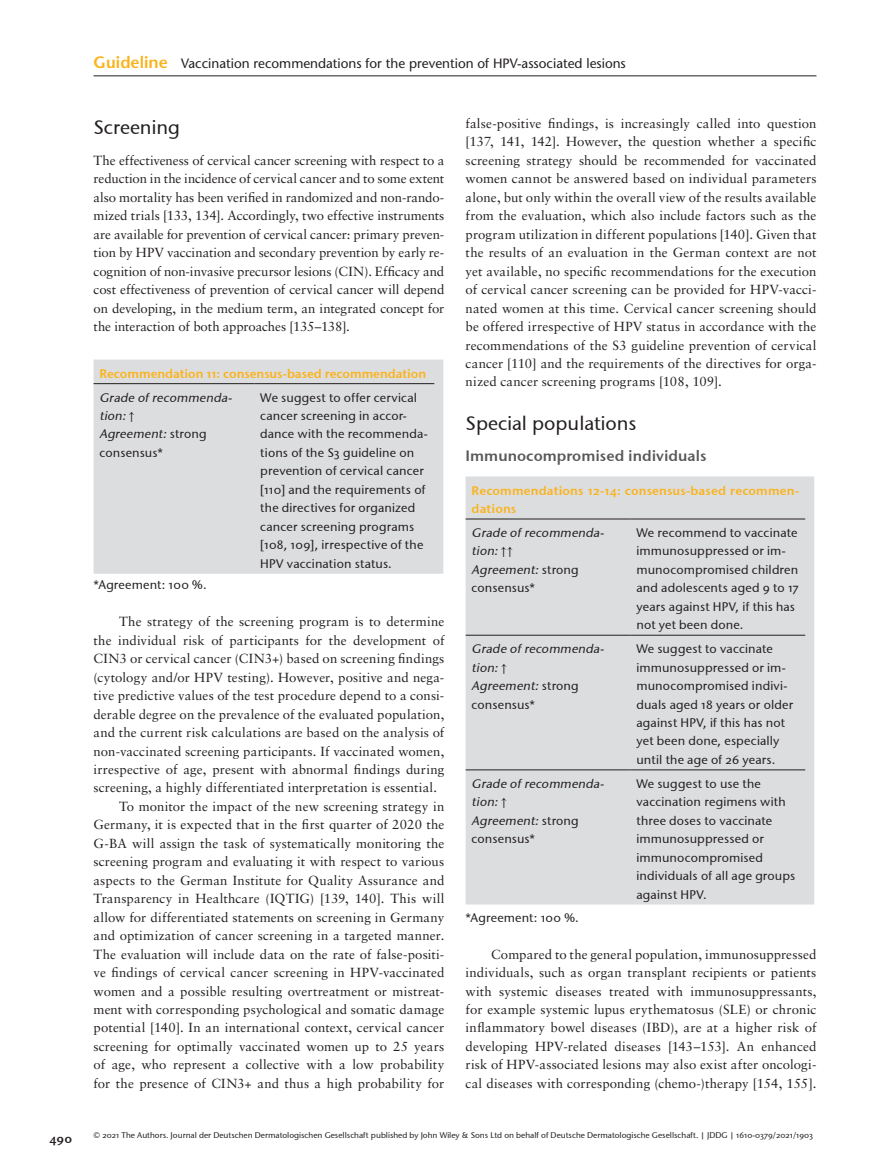
<style>
.page{position:relative;width:893px;height:1174px;background:#fff}
.page>*{position:absolute;margin:0;border:0;box-sizing:border-box;transform-origin:0 0}
.t1{font:19.5px "Stone Sans OSITCTT Medium";color:#231f20}
.t2{font:15px "Stone Sans Sem OSITCTT Semi";color:#57585a}
.t3{font:13.5px "Stone Sans";color:#231f20}
.t4{font:13.2px/18.5px "Sabon";letter-spacing:.01em;color:#231f20;text-align:justify}
.t5{font:12.45px/18.5px "Stone Sans OSITCTT Medium";letter-spacing:.015em;color:#231f20}
.t6{font:italic 12.45px/18.5px "Stone Sans OSITCTT Medium";color:#231f20}
.t7{font:12.45px/18.5px "Stone Sans Sem OSITCTT Semi";color:#fbb31b}
.t8{font:12.45px "Stone Sans Sem OSITCTT Semi";color:#231f20}
.t9{font:8.25px "Stone Sans OSITCTT Medium";color:#231f20}
.s1{font-weight:600;font-size:16.5px;color:#fbb31b}
.s2{font-family:"STIX";font-style:normal}
.s3{font-style:normal}
</style>
<div class="page">
<hr style="left:94px;top:76px;width:722px;height:1px;background:#231f20">
<div style="left:94px;top:359px;width:349px;height:214px;background:#dcdddf"></div>
<hr style="left:94px;top:383px;width:160px;height:1px;background:#231f20">
<hr style="left:254px;top:383px;width:180px;height:1px;background:#231f20">
<div style="left:466px;top:476px;width:348px;height:428px;background:#dcdddf"></div>
<hr style="left:466px;top:518px;width:164px;height:1px;background:#231f20">
<hr style="left:630px;top:518px;width:175px;height:1px;background:#231f20">
<hr style="left:466px;top:635px;width:164px;height:1px;background:#231f20">
<hr style="left:630px;top:635px;width:175px;height:1px;background:#231f20">
<hr style="left:466px;top:769px;width:164px;height:1px;background:#231f20">
<hr style="left:630px;top:769px;width:175px;height:1px;background:#231f20">
<p class="t8" style="left:49px;top:1131px;width:24px">490</p>
<p class="t3" style="left:94px;top:55px;width:534px"><span class="s1">Guideline</span> Vaccination recommendations for the prevention of HPV-associated lesions</p>
<h1 class="t1" style="left:94px;top:115px;width:88px">Screening</h1>
<p class="t4" style="left:94px;top:151px;width:352px">The effectiveness of cervical cancer screening with respect to a reduction in the incidence of cervical cancer and to some extent also mortality has been verified in randomized and non-rando&shy;mized trials [133, 134]. Accordingly, two effective instruments are available for prevention of cervical cancer: primary preven&shy;tion by HPV vaccination and secondary prevention by early re&shy;cognition of non-invasive precursor lesions (CIN). Efficacy and cost effectiveness of prevention of cervical cancer will depend on developing, in the medium term, an integrated concept for the interaction of both approaches [135–138].</p>
<p class="t7" style="left:100px;top:364px;width:328px">Recommendation 11: consensus-based recommendation</p>
<p class="t6" style="left:100px;top:388px;width:133px">Grade ofrecommenda&shy;tion: <span class="s2">↑<br></span>Agreement:<span class="s3">s t ro n g consensus*</span></p>
<p class="t5" style="left:260px;top:388px;width:169px">We suggest to offer cervical cancer screening in accor&shy;dance with the recommenda&shy;tions of the S3 guideline on prevention of cervical cancer [110] and the requirements of the directives for organized cancer screening programs [108, 109], irrespective of the<br>HPV vaccination status.</p>
<p class="t5" style="left:94px;top:576px;width:115px">*Agreement: 100 %.</p>
<p class="t4" style="left:119px;top:612px;width:327px">The strategy of the screening program is to determine</p>
<p class="t4" style="left:94px;top:631px;width:352px">the individual risk of participants for the development of</p>
<p class="t4" style="left:94px;top:649px;width:352px">CIN3 or cervical cancer (CIN3+) based on screening findings</p>
<p class="t4" style="left:94px;top:668px;width:352px">(cytology and/or HPV testing). However, positive and nega-</p>
<p class="t4" style="left:94px;top:686px;width:352px">tive predictive values of the test procedure depend to a consi-</p>
<p class="t4" style="left:94px;top:704px;width:352px">derable degree on the prevalence of the evaluated population,</p>
<p class="t4" style="left:94px;top:723px;width:352px">and the current risk calculations are based on the analysis of</p>
<p class="t4" style="left:94px;top:741px;width:352px">non-vaccinated screening participants. If vaccinated women,</p>
<p class="t4" style="left:94px;top:760px;width:352px">irrespective of age, present with abnormal findings during</p>
<p class="t4" style="left:94px;top:778px;width:345px">screening, a highly differentiated interpretation is essential.</p>
<p class="t4" style="left:119px;top:797px;width:327px">To monitor the impact of the new screening strategy in</p>
<p class="t4" style="left:94px;top:815px;width:352px">Germany, it is expected that in the first quarter of 2020 the</p>
<p class="t4" style="left:94px;top:834px;width:352px">G-BA will assign the task of systematically monitoring the</p>
<p class="t4" style="left:94px;top:852px;width:352px">screening program and evaluating it with respect to various</p>
<p class="t4" style="left:94px;top:870px;width:352px">aspects to the German Institute for Quality Assurance and</p>
<p class="t4" style="left:94px;top:889px;width:352px">Transparency in Healthcare (IQTIG) [139, 140]. This will</p>
<p class="t4" style="left:94px;top:907px;width:352px">allow for differentiated statements on screening in Germany</p>
<p class="t4" style="left:94px;top:926px;width:352px">and optimization of cancer screening in a targeted manner.</p>
<p class="t4" style="left:94px;top:944px;width:352px">The evaluation will include data on the rate of false-positi-</p>
<p class="t4" style="left:94px;top:963px;width:352px">ve findings of cervical cancer screening in HPV-vaccinated</p>
<p class="t4" style="left:94px;top:981px;width:352px">women and a possible resulting overtreatment or mistreat-</p>
<p class="t4" style="left:94px;top:1000px;width:352px">ment with corresponding psychological and somatic damage</p>
<p class="t4" style="left:94px;top:1018px;width:352px">potential [140]. In an international context, cervical cancer</p>
<p class="t4" style="left:94px;top:1037px;width:352px">screening for optimally vaccinated women up to 25 years</p>
<p class="t4" style="left:94px;top:1055px;width:352px">of age, who represent a collective with a low probability</p>
<p class="t4" style="left:94px;top:1073px;width:352px">for the presence of CIN3+ and thus a high probability for</p>
<p class="t4" style="left:466px;top:114px;width:352px">false-positive findings, is increasingly called into question [137, 141, 142]. However, the question whether a specific screening strategy should be recommended for vaccinated women cannot be answered based on individual parameters alone, but only within the overall view of the results available from the evaluation, which also include factors such as the program utilization in different populations [140]. Given that the results of an evaluation in the German context are not yet available, no specific recommendations for the execution of cervical cancer screening can be provided for HPV-vacci&shy;nated women at this time. Cervical cancer screening should be offered irrespective of HPV status in accordance with the recommendations of the S3 guideline prevention of cervical cancer [110] and the requirements of the directives for orga&shy;nized cancer screening programs [108, 109].</p>
<h1 class="t1" style="left:466px;top:411px;width:173px">Special populations</h1>
<p class="t2" style="left:466px;top:447px;width:242px">Immunocompromised individuals</p>
<p class="t7" style="left:472px;top:481px;width:329px">Recommendations 12-14: consensus-based recommen&shy;dations</p>
<p class="t6" style="left:472px;top:523px;width:133px">Grade ofrecommenda&shy;tion: <span class="s2">↑ ↑<br></span>Agreement:<span class="s3">s t ro n g consensus*</span></p>
<p class="t5" style="left:636px;top:523px;width:164px">We recommend to vaccinate immunosuppressed or im&shy;munocompromised children and adolescents aged 9 to 17 years against HPV, if this has not yet been done.</p>
<p class="t6" style="left:472px;top:639px;width:133px">Grade ofrecommenda&shy;tion: <span class="s2">↑<br></span>Agreement:<span class="s3">s t ro n g consensus*</span></p>
<p class="t5" style="left:636px;top:639px;width:158px">We suggest to vaccinate immunosuppressed or im&shy;munocompromised indivi&shy;duals aged 18 years or older against HPV, if this has not yet been done, especially until the age of 26 years.</p>
<p class="t6" style="left:472px;top:774px;width:133px">Grade ofrecommenda&shy;tion: <span class="s2">↑<br></span>Agreement:<span class="s3">s t ro n g consensus*</span></p>
<p class="t5" style="left:636px;top:774px;width:160px">We suggest to use the vaccination regimens with three doses to vaccinate immunosuppressed or immunocompromised individuals of all age groups against HPV.</p>
<p class="t5" style="left:466px;top:908px;width:115px">*Agreement: 100 %.</p>
<p class="t4" style="left:466px;top:944px;width:352px;text-indent:26px">Compared to the general population, immunosuppressed individuals, such as organ transplant recipients or patients with systemic diseases treated with immunosuppressants, for example systemic lupus erythematosus (SLE) or chronic inflammatory bowel diseases (IBD), are at a higher risk of developing HPV-related diseases [143–153]. An enhanced risk of HPV-associated lesions may also exist after oncologi&shy;cal diseases with corresponding (chemo-)therapy [154, 155].</p>
<p class="t9" style="left:94px;top:1130px;width:721px">© 2021 The Authors. Journal der Deutschen Dermatologischen Gesellschaft published by John Wiley &amp; Sons Ltd on behalf of Deutsche Dermatologische Gesellschaft. | JDDG | 1610-0379/2021/1903</p>
</div>
